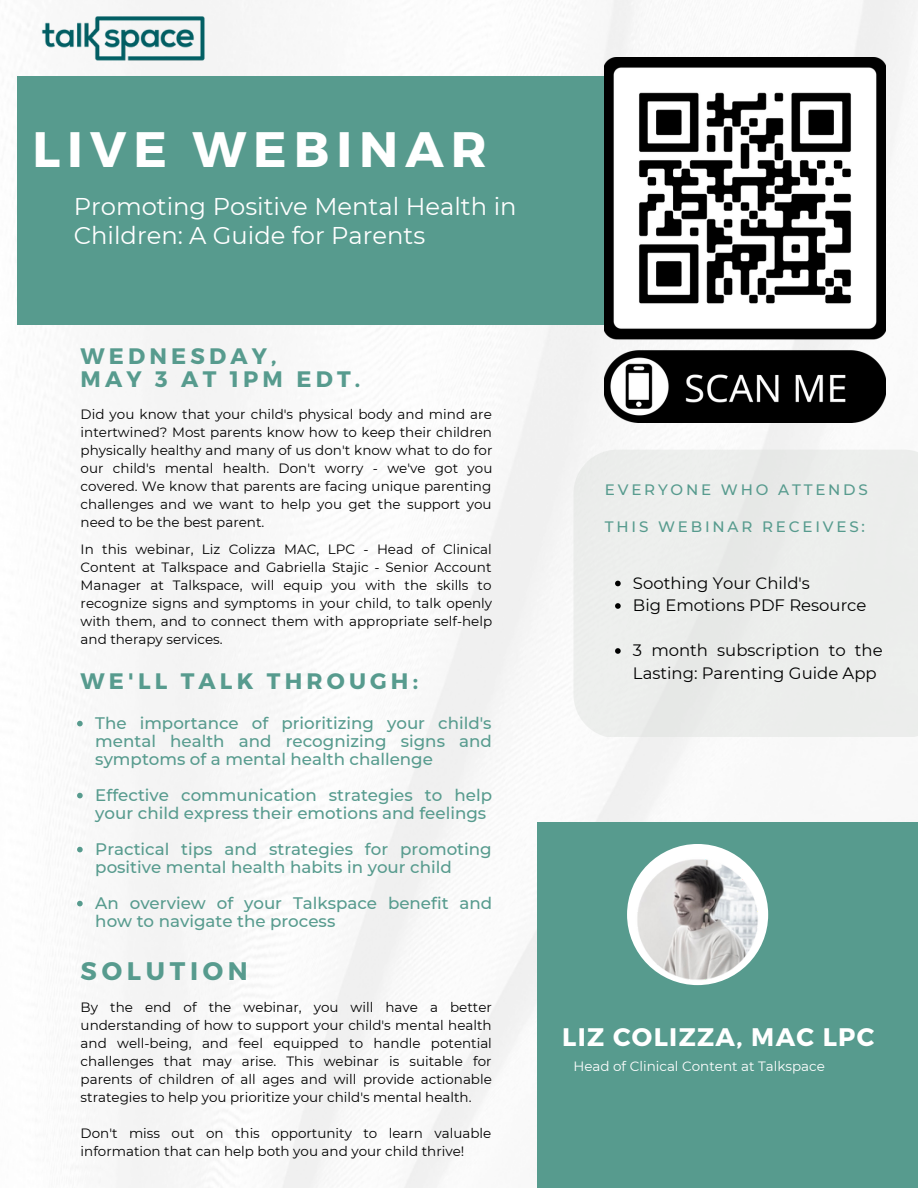
<style>
.page{position:relative;width:918px;height:1188px;background:#fff}
.page>*{position:absolute;margin:0;border:0;box-sizing:border-box;transform-origin:0 0}
.t1{font:700 49.8px "Montserrat";letter-spacing:.14em;color:#fff}
.t2{font:700 25.35px "Montserrat";letter-spacing:.055em;color:#fff}
.t3{font:700 25.35px "Montserrat";letter-spacing:.185em;color:#579b8e}
.t4{font:24.15px/29.2px "Montserrat";color:#fff}
.t5{font:700 22.35px/23.7px "Montserrat";letter-spacing:.185em;color:#579b8e}
.t6{font:500 16.65px/18px "Montserrat";color:#579b8e}
.t7{font:16.5px/22.5px "Montserrat";color:#000}
.t8{font:500 15.15px "Montserrat";letter-spacing:.185em;color:#579b8e}
.t9{font:13.5px/18px "Montserrat";color:#000;text-align:justify}
.t10{font:13.5px "Montserrat";color:#fff}
</style>
<div class="page">
<img style="left:17px;top:0;width:901px;height:1188px">
<div style="left:18px;top:77px;width:598px;height:248px;background:#579b8e"></div>
<img style="left:605px;top:57px;width:280px;height:366px">
<div style="left:573px;top:450px;width:345px;height:287px;background:#ecedec"></div>
<div style="left:537px;top:823px;width:381px;height:365px;background:#579b8e"></div>
<div style="left:627px;top:844px;width:141px;height:141px;background:#fff;border-radius:50%"></div>
<img style="left:632px;top:853px;width:132px;height:132px;border-radius:50%">
<img style="left:32px;top:0;width:183px;height:77px">
<svg style="left:615px;top:581px;width:6px;height:5px"></svg>
<svg style="left:615px;top:603px;width:6px;height:6px"></svg>
<svg style="left:615px;top:648px;width:6px;height:6px"></svg>
<svg style="left:77px;top:721px;width:6px;height:5px"></svg>
<svg style="left:77px;top:793px;width:6px;height:5px"></svg>
<svg style="left:77px;top:847px;width:6px;height:5px"></svg>
<svg style="left:77px;top:901px;width:6px;height:5px"></svg>
<h1 class="t1" style="left:32px;top:116px;width:456px">LIVE WEBINAR</h1>
<h3 class="t4" style="left:74px;top:192px;width:444px">Promoting Positive Mental Health in<br>Children: A Guide for Parents</h3>
<h3 class="t5" style="left:81px;top:343px;width:281px">WEDNESDAY,<br>MAY 3 AT 1PM EDT.</h3>
<p class="t9" style="left:81px;top:405px;width:413px">Did you know that your child's physical body and mind are intertwined? Most parents know how to keep their children physically healthy and many of us don't know what to do for our child's mental health. Don't worry - we've got you covered. We know that parents are facing unique parenting challenges and we want to help you get the support you need to be the best parent.</p>
<p class="t9" style="left:81px;top:540px;width:413px">In this webinar, Liz Colizza MAC, LPC - Head of Clinical Content at Talkspace and Gabriella Stajic - Senior Account Manager at Talkspace, will equip you with the skills to recognize signs and symptoms in your child, to talk openly with them, and to connect them with appropriate self-help and therapy services.</p>
<p class="t8" style="left:605px;top:480px;width:265px">EVERYONE WHO ATTENDS</p>
<p class="t8" style="left:605px;top:517px;width:262px">THIS WEBINAR RECEIVES:</p>
<p class="t7" style="left:633px;top:571px;width:235px">Soothing Your Child's<br>Big Emotions PDF Resource</p>
<p class="t7" style="left:633px;top:639px;width:251px">3 month subscription to the</p>
<h3 class="t5" style="left:81px;top:668px;width:339px">WE'LL TALK THROUGH:</h3>
<p class="t7" style="left:633px;top:661px;width:245px">Lasting: Parenting Guide App</p>
<p class="t6" style="left:95px;top:714px;width:398px;text-align:justify">The importance of prioritizing your child's mental health and recognizing signs and symptoms of a mental health challenge</p>
<p class="t6" style="left:95px;top:786px;width:398px">Effective communication strategies to help your child express their emotions and feelings</p>
<p class="t6" style="left:95px;top:840px;width:398px">Practical tips and strategies for promoting positive mental health habits in your child</p>
<p class="t6" style="left:95px;top:894px;width:398px">An overview of your Talkspace benefit and how to navigate the process</p>
<h2 class="t3" style="left:81px;top:955px;width:169px">SOLUTION</h2>
<p class="t9" style="left:81px;top:998px;width:413px">By the end of the webinar, you will have a better understanding of how to support your child's mental health and well-being, and feel equipped to handle potential challenges that may arise. This webinar is suitable for parents of children of all ages and will provide actionable strategies to help you prioritize your child's mental health.</p>
<p class="t9" style="left:81px;top:1124px;width:412px">Don't miss out on this opportunity to learn valuable information that can help both you and your child thrive!</p>
<h2 class="t2" style="left:562px;top:1020px;width:314px">LIZ COLIZZA, MAC LPC</h2>
<p class="t10" style="left:573px;top:1058px;width:253px">Head of Clinical Content at Talkspace</p>
</div>
